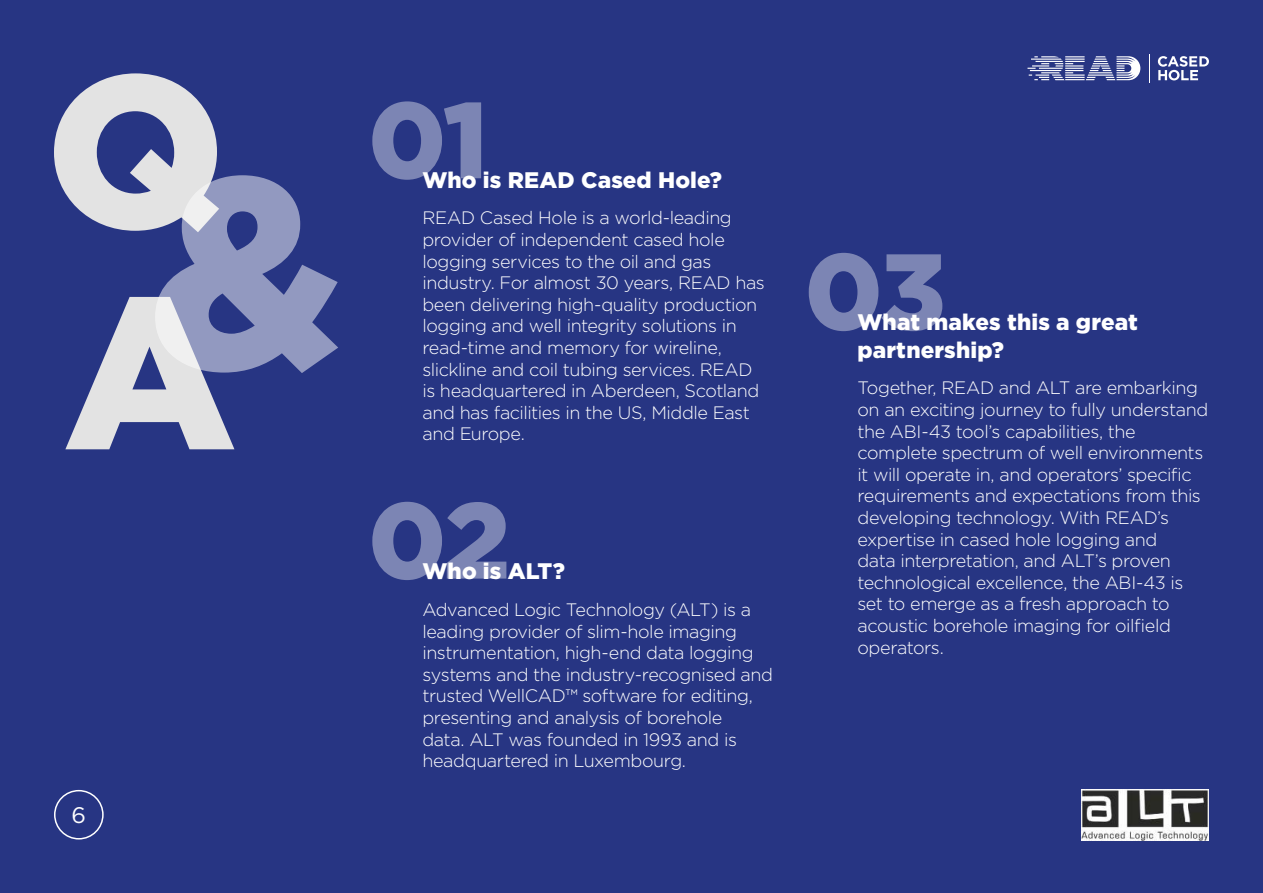
<style>
.page{position:relative;width:1263px;height:893px;background:#273583}
.page>*{position:absolute;margin:0;border:0;box-sizing:border-box;transform-origin:0 0}
.t1{font:900 107.55px "Gotham";color:#fff}
.t2{font:900 22.5px/28.3px "Gotham";letter-spacing:.005em;color:#fff}
.t3{font:22.5px "Gotham";color:#fff}
.t4{font:300 18px/21.6px "Gotham";letter-spacing:-.025em;color:#fff}
</style>
<div class="page">
<svg style="left:54px;top:73px;width:284px;height:376px"></svg>
<div style="left:54px;top:790px;width:50px;height:49px;border:2px solid #fff;border-radius:50%"></div>
<svg style="left:1158px;top:56px;width:51px;height:24px"></svg>
<svg style="left:1149px;top:54px;width:1px;height:29px"></svg>
<svg style="left:1027px;top:56px;width:113px;height:24px"></svg>
<img style="left:1081px;top:789px;width:128px;height:51px">
<p class="t3" style="left:72px;top:805px;width:16px">6</p>
<h1 class="t1" style="left:368px;top:92px;width:122px">01</h1>
<p class="t2" style="left:422px;top:167px;width:301px">Who is READ Cased Hole?</p>
<p class="t4" style="left:422px;top:208px;width:344px">READ Cased Hole is a world-leading provider of independent cased hole logging services to the oil and gas industry. For almost 30 years, READ has been delivering high-quality production logging and well integrity solutions in read-time and memory for wireline, slickline and coil tubing services. READ is headquartered in Aberdeen, Scotland and has facilities in the US, Middle East and Europe.</p>
<h1 class="t1" style="left:368px;top:493px;width:144px">02</h1>
<p class="t2" style="left:422px;top:558px;width:144px">Who is ALT?</p>
<p class="t4" style="left:422px;top:600px;width:352px">Advanced Logic Technology (ALT) is a leading provider of slim-hole imaging instrumentation, high-end data logging systems and the industry-recognised and trusted WellCAD™ software for editing, presenting and analysis of borehole<br>data. ALT was founded in 1993 and is headquartered in Luxembourg.</p>
<h1 class="t1" style="left:804px;top:244px;width:143px">03</h1>
<p class="t2" style="left:857px;top:309px;width:282px">What makes this a great partnership?</p>
<p class="t4" style="left:857px;top:378px;width:352px">Together, READ and ALT are embarking on an exciting journey to fully understand the ABI-43 tool’s capabilities, the complete spectrum of well environments it will operate in, and operators’ specific requirements and expectations from this developing technology. With READ’s expertise in cased hole logging and<br>data interpretation, and ALT’s proven technological excellence, the ABI-43 is set to emerge as a fresh approach to acoustic borehole imaging for oilfield operators.</p>
</div>
